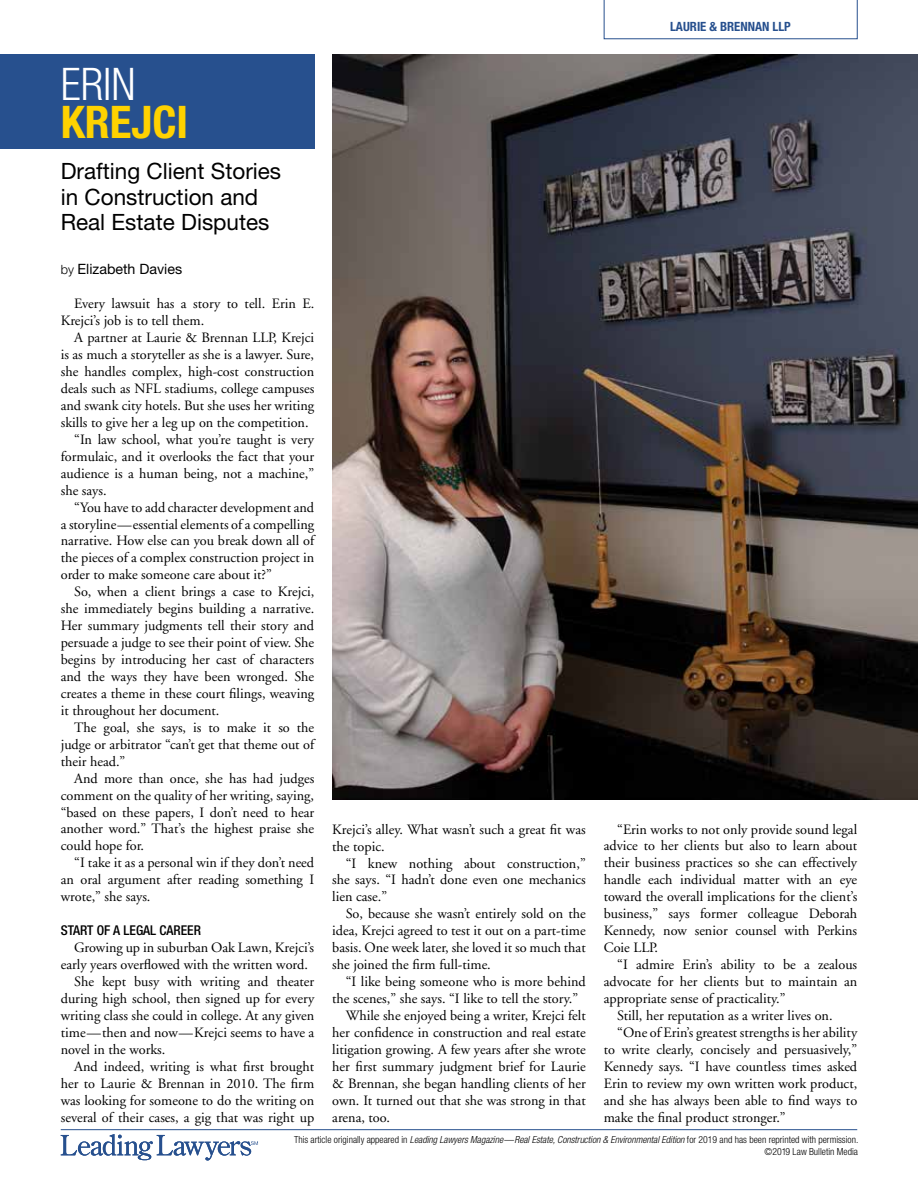
<style>
.page{position:relative;width:918px;height:1188px;background:#fff}
.page>*{position:absolute;margin:0;border:0;box-sizing:border-box;transform-origin:0 0}
.t1{font:700 condensed 45px "Helvetica Neue";color:#ffd200}
.t2{font:300 condensed 45px "Helvetica Neue";color:#fff}
.t3{font:22.5px/25.5px "Helvetica Neue";color:#000}
.t4{font:14.25px/17px "Adobe Garamond";color:#000;text-align:justify}
.t5{font:14.25px "Helvetica Neue";color:#000}
.t6{font:500 condensed 13.5px "Helvetica Neue";color:#000}
.t7{font:700 condensed 12.75px "Helvetica Neue";color:#27508e}
.t8{font:300 condensed 9.75px/11.7px "Helvetica Neue";color:#000;text-align:right}
.s1{font-weight:300;font-size:12.75px}
.s2{font-style:italic}
</style>
<div class="page">
<svg style="left:61px;top:1134px;width:197px;height:27px"></svg>
<hr style="left:61px;top:1129px;width:796px;height:1px;background:#27508e">
<svg style="left:604px;top:0;width:254px;height:39px"></svg>
<img style="left:333px;top:54px;width:585px;height:746px">
<div style="left:0;top:54px;width:314px;height:94px;background:#27508e"></div>
<h1 class="t2" style="left:61px;top:59px;width:76px">ERIN</h1>
<h1 class="t1" style="left:61px;top:95px;width:129px">KREJCI</h1>
<h2 class="t3" style="left:61px;top:158px;width:222px">Drafting Client Stories in Construction and<br>Real Estate Disputes</h2>
<p class="t5" style="left:61px;top:261px;width:123px"><span class="s1">by</span> Elizabeth Davies</p>
<p class="t4" style="left:61px;top:296px;width:255px;text-indent:13px">Every lawsuit has a story to tell. Erin E.<br>Krejci’s job is to tell them.</p>
<p class="t4" style="left:74px;top:330px;width:242px">A partner at Laurie &amp; Brennan LLP, Krejci</p>
<p class="t4" style="left:61px;top:346px;width:255px">is as much a storyteller as she is a lawyer. Sure,</p>
<p class="t4" style="left:61px;top:363px;width:255px">she handles complex, high-cost construction</p>
<p class="t4" style="left:61px;top:380px;width:255px">deals such as NFL stadiums, college campuses</p>
<p class="t4" style="left:61px;top:397px;width:255px">and swank city hotels. But she uses her writing</p>
<p class="t4" style="left:61px;top:414px;width:249px">skills to give her a leg up on the competition.</p>
<p class="t4" style="left:74px;top:431px;width:241px">“In law school, what you’re taught is very</p>
<p class="t4" style="left:61px;top:448px;width:255px">formulaic, and it overlooks the fact that your</p>
<p class="t4" style="left:61px;top:465px;width:255px">audience is a human being, not a machine,”</p>
<p class="t4" style="left:61px;top:482px;width:47px">she says.</p>
<p class="t4" style="left:74px;top:499px;width:241px">“You have to add character development and</p>
<p class="t4" style="left:61px;top:516px;width:255px">a storyline—essential elements of a compelling</p>
<p class="t4" style="left:61px;top:533px;width:255px">narrative. How else can you break down all of</p>
<p class="t4" style="left:61px;top:550px;width:255px">the pieces of a complex construction project in</p>
<p class="t4" style="left:61px;top:567px;width:213px">order to make someone care about it?”</p>
<p class="t4" style="left:74px;top:584px;width:242px">So, when a client brings a case to Krejci,</p>
<p class="t4" style="left:61px;top:601px;width:255px">she immediately begins building a narrative.</p>
<p class="t4" style="left:61px;top:618px;width:255px">Her summary judgments tell their story and</p>
<p class="t4" style="left:61px;top:634px;width:255px">persuade a judge to see their point of view. She</p>
<p class="t4" style="left:61px;top:651px;width:255px">begins by introducing her cast of characters</p>
<p class="t4" style="left:61px;top:668px;width:255px">and the ways they have been wronged. She</p>
<p class="t4" style="left:61px;top:685px;width:255px">creates a theme in these court filings, weaving</p>
<p class="t4" style="left:61px;top:702px;width:160px">it throughout her document.</p>
<p class="t4" style="left:74px;top:719px;width:242px">The goal, she says, is to make it so the</p>
<p class="t4" style="left:61px;top:736px;width:255px">judge or arbitrator “can’t get that theme out of</p>
<p class="t4" style="left:61px;top:753px;width:66px">their head.”</p>
<p class="t4" style="left:74px;top:770px;width:242px">And more than once, she has had judges</p>
<p class="t4" style="left:61px;top:787px;width:255px">comment on the quality of her writing, saying,</p>
<p class="t4" style="left:61px;top:804px;width:255px">“based on these papers, I don’t need to hear</p>
<p class="t4" style="left:61px;top:821px;width:255px">another word.” That’s the highest praise she</p>
<p class="t4" style="left:61px;top:838px;width:85px">could hope for.</p>
<p class="t4" style="left:74px;top:855px;width:241px">“I take it as a personal win if they don’t need</p>
<p class="t4" style="left:61px;top:872px;width:255px">an oral argument after reading something I</p>
<p class="t4" style="left:61px;top:889px;width:91px">wrote,” she says.</p>
<p class="t6" style="left:61px;top:923px;width:142px">START OF A LEGAL CAREER</p>
<p class="t4" style="left:74px;top:940px;width:242px">Growing up in suburban Oak Lawn, Krejci’s</p>
<p class="t4" style="left:61px;top:957px;width:249px">early years overflowed with the written word.</p>
<p class="t4" style="left:74px;top:974px;width:242px">She kept busy with writing and theater</p>
<p class="t4" style="left:61px;top:991px;width:255px">during high school, then signed up for every</p>
<p class="t4" style="left:61px;top:1008px;width:255px">writing class she could in college. At any given</p>
<p class="t4" style="left:61px;top:1024px;width:255px">time—then and now—Krejci seems to have a</p>
<p class="t4" style="left:61px;top:1041px;width:106px">novel in the works.</p>
<p class="t4" style="left:74px;top:1058px;width:242px">And indeed, writing is what first brought</p>
<p class="t4" style="left:61px;top:1075px;width:255px">her to Laurie &amp; Brennan in 2010. The firm</p>
<p class="t4" style="left:61px;top:1092px;width:255px">was looking for someone to do the writing on</p>
<p class="t4" style="left:61px;top:1109px;width:255px">several of their cases, a gig that was right up</p>
<p class="t4" style="left:332px;top:821px;width:255px">Krejci’s alley. What wasn’t such a great fit was the topic.</p>
<p class="t4" style="left:332px;top:855px;width:255px;text-indent:13px">“I knew nothing about construction,” she says. “I hadn’t done even one mechanics lien case.”</p>
<p class="t4" style="left:332px;top:906px;width:255px;text-indent:13px">So, because she wasn’t entirely sold on the idea, Krejci agreed to test it out on a part-time basis. One week later, she loved it so much that she joined the firm full-time.</p>
<p class="t4" style="left:346px;top:974px;width:242px">“I like being someone who is more behind</p>
<p class="t4" style="left:332px;top:990px;width:247px">the scenes,” she says. “I like to tell the story.”</p>
<p class="t4" style="left:346px;top:1007px;width:241px">While she enjoyed being a writer, Krejci felt</p>
<p class="t4" style="left:332px;top:1024px;width:255px">her confidence in construction and real estate</p>
<p class="t4" style="left:332px;top:1041px;width:255px">litigation growing. A few years after she wrote</p>
<p class="t4" style="left:332px;top:1058px;width:255px">her first summary judgment brief for Laurie</p>
<p class="t4" style="left:332px;top:1075px;width:255px">&amp; Brennan, she began handling clients of her</p>
<p class="t4" style="left:332px;top:1092px;width:255px">own. It turned out that she was strong in that</p>
<p class="t4" style="left:332px;top:1109px;width:59px">arena, too.</p>
<p class="t7" style="left:670px;top:18px;width:122px">LAURIE &amp; BRENNAN LLP</p>
<p class="t4" style="left:604px;top:821px;width:255px;text-indent:13px">“Erin works to not only provide sound legal advice to her clients but also to learn about their business practices so she can effectively handle each individual matter with an eye toward the overall implications for the client’s business,” says former colleague Deborah Kennedy, now senior counsel with Perkins Coie LLP.</p>
<p class="t4" style="left:617px;top:956px;width:241px">“I admire Erin’s ability to be a zealous</p>
<p class="t4" style="left:604px;top:973px;width:255px">advocate for her clients but to maintain an</p>
<p class="t4" style="left:604px;top:990px;width:183px">appropriate sense of practicality.”</p>
<p class="t4" style="left:617px;top:1007px;width:217px">Still, her reputation as a writer lives on.</p>
<p class="t4" style="left:617px;top:1024px;width:241px">“One of Erin’s greatest strengths is her ability</p>
<p class="t4" style="left:604px;top:1041px;width:255px">to write clearly, concisely and persuasively,”</p>
<p class="t4" style="left:604px;top:1058px;width:255px">Kennedy says. “I have countless times asked</p>
<p class="t4" style="left:604px;top:1075px;width:255px">Erin to review my own written work product,</p>
<p class="t4" style="left:604px;top:1092px;width:255px">and she has always been able to find ways to</p>
<p class="t4" style="left:604px;top:1109px;width:183px">make the final product stronger.”</p>
<p class="t8" style="left:294px;top:1134px;width:566px">This article originally appeared in <span class="s2">Leading Lawyers Magazine—Real Estate, Construction &amp; Environmental Edition</span> for 2019 and has been reprinted with permission. ©2019 Law Bulletin Media</p>
</div>
